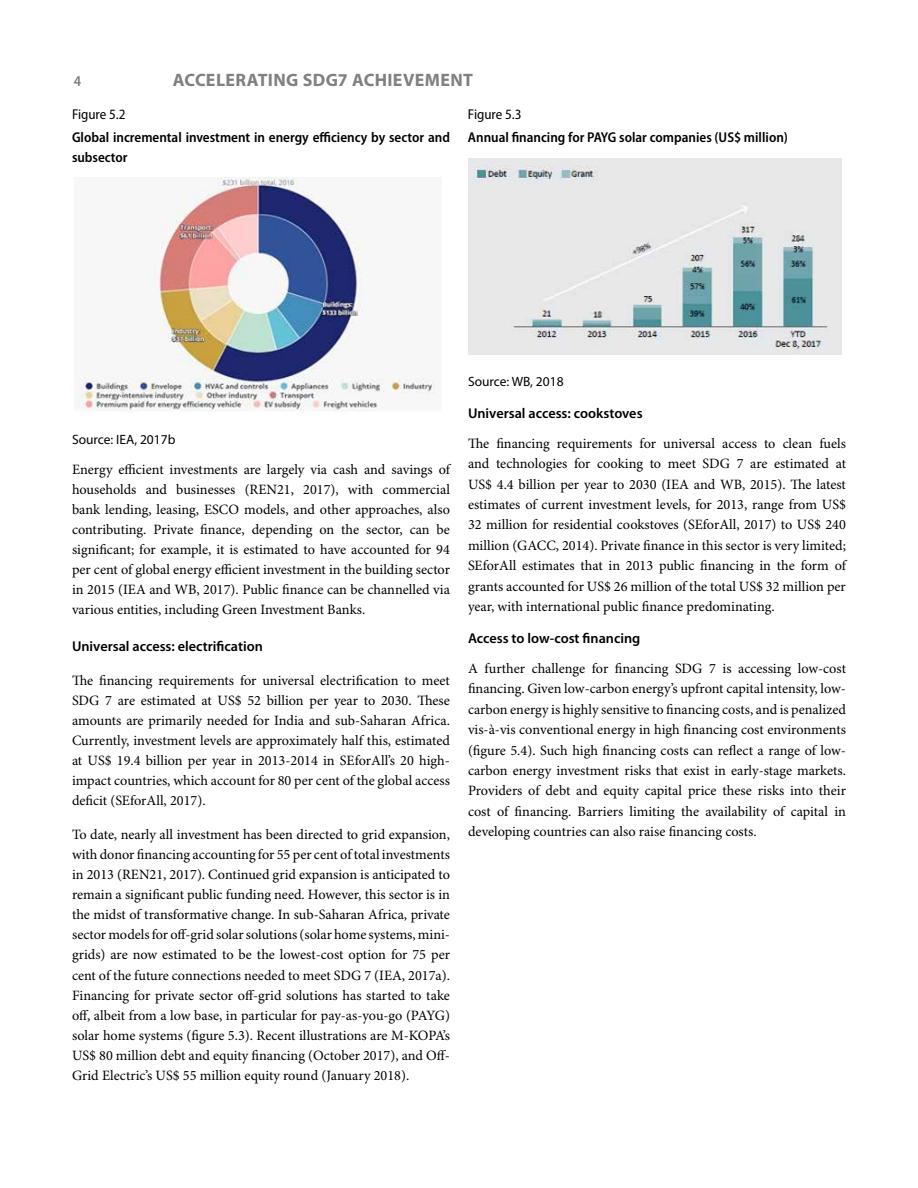
<style>
.page{position:relative;width:918px;height:1188px;background:#fff}
.page>*{position:absolute;margin:0;border:0;box-sizing:border-box;transform-origin:0 0}
.t1{font:700 18px "Myriad Pro";letter-spacing:.02em;color:#808080}
.t2{font:600 semi-condensed 15px "Myriad Pro";color:#808080}
.t3{font:14.25px/20.1px "Minion Pro";color:#000;text-align:justify}
.t4{font:600 semi-condensed 14.25px/20.1px "Myriad Pro";color:#000}
.t5{font:600 14.25px "Myriad Pro";color:#000}
.t6{font:semi-condensed 14.25px "Myriad Pro";color:#000}
.t7{font:13.5px "Myriad Pro";color:#000}
</style>
<div class="page">
<img style="left:74px;top:177px;width:361px;height:236px">
<img style="left:468px;top:159px;width:374px;height:195px">
<p class="t2" style="left:74px;top:72px;width:9px">4</p>
<p class="t1" style="left:173px;top:68px;width:302px">ACCELERATING SDG7 ACHIEVEMENT</p>
<p class="t6" style="left:72px;top:106px;width:55px">Figure 5.2</p>
<p class="t4" style="left:72px;top:127px;width:380px">Global incremental investment in energy efficiency by sector and subsector</p>
<p class="t6" style="left:468px;top:106px;width:55px">Figure 5.3</p>
<p class="t4" style="left:468px;top:128px;width:322px">Annual financing for PAYG solar companies (US$ million)</p>
<p class="t7" style="left:72px;top:432px;width:105px">Source: IEA, 2017b</p>
<p class="t3" style="left:72px;top:460px;width:380px">Energy efficient investments are largely via cash and savings of households and businesses (REN21, 2017), with commercial bank lending, leasing, ESCO models, and other approaches, also contributing. Private finance, depending on the sector, can be significant; for example, it is estimated to have accounted for 94 per cent of global energy efficient investment in the building sector in 2015 (IEA and WB, 2017). Public finance can be channelled via various entities, including Green Investment Banks.</p>
<p class="t5" style="left:72px;top:637px;width:192px">Universal access: electrification</p>
<p class="t3" style="left:72px;top:671px;width:380px">The financing requirements for universal electrification to meet SDG 7 are estimated at US$ 52 billion per year to 2030. These amounts are primarily needed for India and sub-Saharan Africa.<br>Currently, investment levels are approximately half this, estimated at US$ 19.4 billion per year in 2013-2014 in SEforAll’s 20 high&shy;impact countries, which account for 80 per cent of the global access deficit (SEforAll, 2017).</p>
<p class="t3" style="left:72px;top:825px;width:380px">To date, nearly all investment has been directed to grid expansion, with donor financing accounting for 55 per cent of total investments in 2013 (REN21, 2017). Continued grid expansion is anticipated to remain a significant public funding need. However, this sector is in the midst of transformative change. In sub-Saharan Africa, private sector models for off-grid solar solutions (solar home systems, mini&shy;grids) are now estimated to be the lowest-cost option for 75 per cent of the future connections needed to meet SDG 7 (IEA, 2017a).<br>Financing for private sector off-grid solutions has started to take off, albeit from a low base, in particular for pay-as-you-go (PAYG) solar home systems (figure 5.3). Recent illustrations are M-KOPA’s US$ 80 million debt and equity financing (October 2017), and Off-Grid Electric’s US$ 55 million equity round (January 2018).</p>
<p class="t7" style="left:468px;top:373px;width:97px">Source: WB, 2018</p>
<p class="t5" style="left:468px;top:405px;width:176px">Universal access: cookstoves</p>
<p class="t3" style="left:468px;top:434px;width:380px">The financing requirements for universal access to clean fuels and technologies for cooking to meet SDG 7 are estimated at US$ 4.4 billion per year to 2030 (IEA and WB, 2015). The latest estimates of current investment levels, for 2013, range from US$ 32 million for residential cookstoves (SEforAll, 2017) to US$ 240 million (GACC, 2014). Private finance in this sector is very limited; SEforAll estimates that in 2013 public financing in the form of grants accounted for US$ 26 million of the total US$ 32 million per year, with international public finance predominating.</p>
<p class="t5" style="left:468px;top:630px;width:174px">Access to low-cost financing</p>
<p class="t3" style="left:468px;top:659px;width:380px">A further challenge for financing SDG 7 is accessing low-cost financing. Given low-carbon energy’s upfront capital intensity, low&shy;carbon energy is highly sensitive to financing costs, and is penalized vis-à-vis conventional energy in high financing cost environments (figure 5.4). Such high financing costs can reflect a range of low&shy;carbon energy investment risks that exist in early-stage markets.<br>Providers of debt and equity capital price these risks into their cost of financing. Barriers limiting the availability of capital in developing countries can also raise financing costs.</p>
</div>
